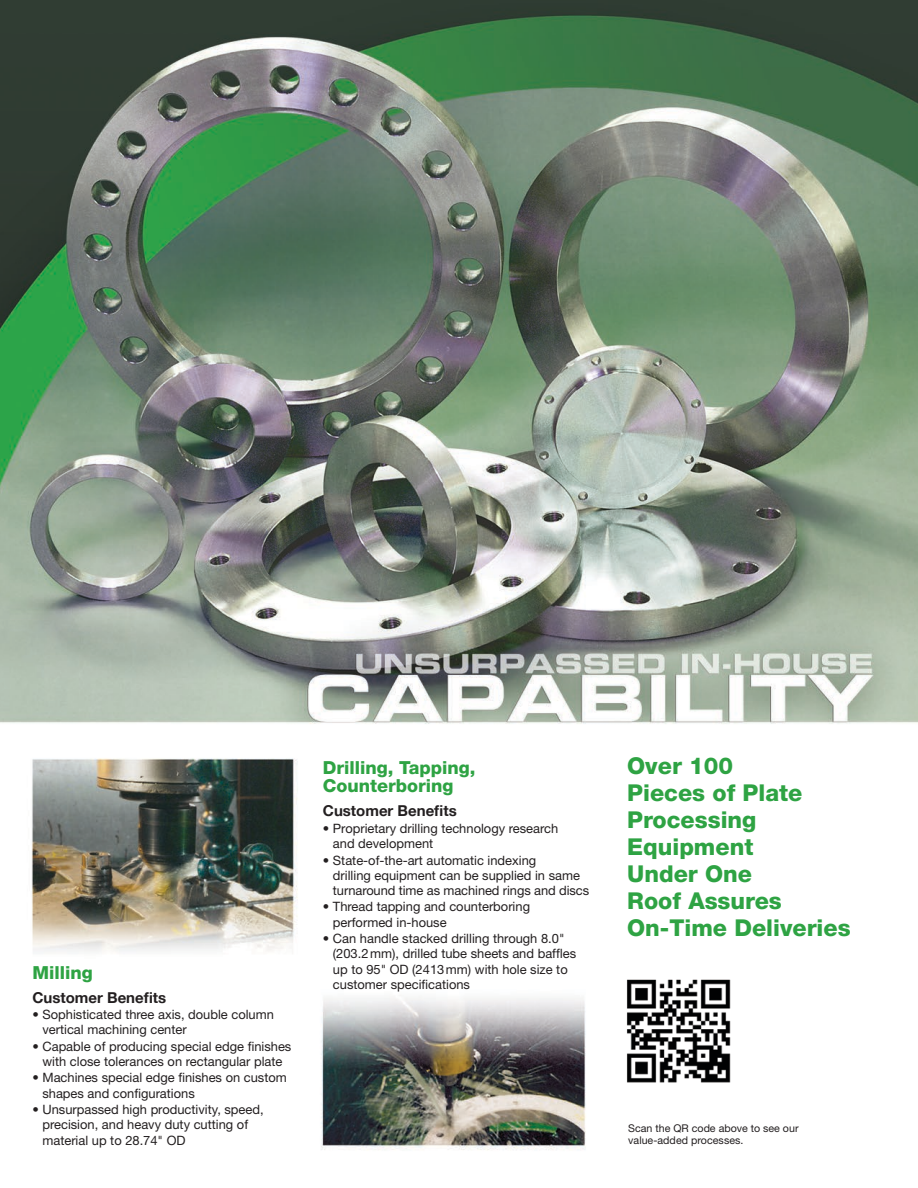
<style>
.page{position:relative;width:918px;height:1188px;background:#fff}
.page>*{position:absolute;margin:0;border:0;box-sizing:border-box;transform-origin:0 0}
.t1{font:800 23.25px/27px "Helvetica Neue";color:#2ea343}
.t2{font:800 18px/18px "Helvetica Neue";color:#2ea343}
.subtitle{font:700 15px "Helvetica Neue";color:#231f20}
.Bullets{font:12.9px/15.1px "Helvetica Neue";color:#231f20}
.t3{font:10.65px/12px "Helvetica Neue";color:#231f20}
</style>
<div class="page">
<img style="left:0;top:0;width:918px;height:1150px">
<img style="left:613px;top:937px;width:162px;height:155px">
<p class="t2" style="left:32px;top:963px;width:62px">Milling</p>
<p class="subtitle" style="left:32px;top:988px;width:135px">Customer Benefits</p>
<p class="Bullets" style="left:42px;top:1006px;width:233px;text-indent:-10px">• Sophisticated three axis, double column vertical machining center</p>
<p class="Bullets" style="left:32px;top:1038px;width:260px;text-align:center">• Capable of producing special edge finishes with close tolerances on rectangular plate</p>
<p class="Bullets" style="left:42px;top:1070px;width:246px;text-indent:-10px">• Machines special edge finishes on custom shapes and configurations</p>
<p class="Bullets" style="left:42px;top:1102px;width:223px;text-indent:-10px">• Unsurpassed high productivity, speed, precision, and heavy duty cutting of material up to 28.74" OD</p>
<p class="t2" style="left:323px;top:759px;width:154px">Drilling, Tapping,<br>Counterboring</p>
<p class="subtitle" style="left:323px;top:802px;width:135px">Customer Benefits</p>
<p class="Bullets" style="left:333px;top:820px;width:227px;text-indent:-10px">• Proprietary drilling technology research and development</p>
<p class="Bullets" style="left:333px;top:852px;width:258px;text-indent:-10px">• State-of-the-art automatic indexing<br>drilling equipment can be supplied in same turnaround time as machined rings and discs</p>
<p class="Bullets" style="left:333px;top:899px;width:199px;text-indent:-10px">• Thread tapping and counterboring performed in-house</p>
<p class="Bullets" style="left:333px;top:931px;width:245px;text-indent:-10px">• Can handle stacked drilling through 8.0" (203.2mm), drilled tube sheets and baffles up to 95" OD (2413mm) with hole size to customer specifications</p>
<p class="t1" style="left:627px;top:752px;width:225px">Over 100<br>Pieces of Plate<br>Processing<br>Equipment<br>Under One<br>Roof Assures<br>On-Time Deliveries</p>
<p class="t3" style="left:628px;top:1122px;width:172px">Scan the QR code above to see our value-added processes.</p>
</div>
